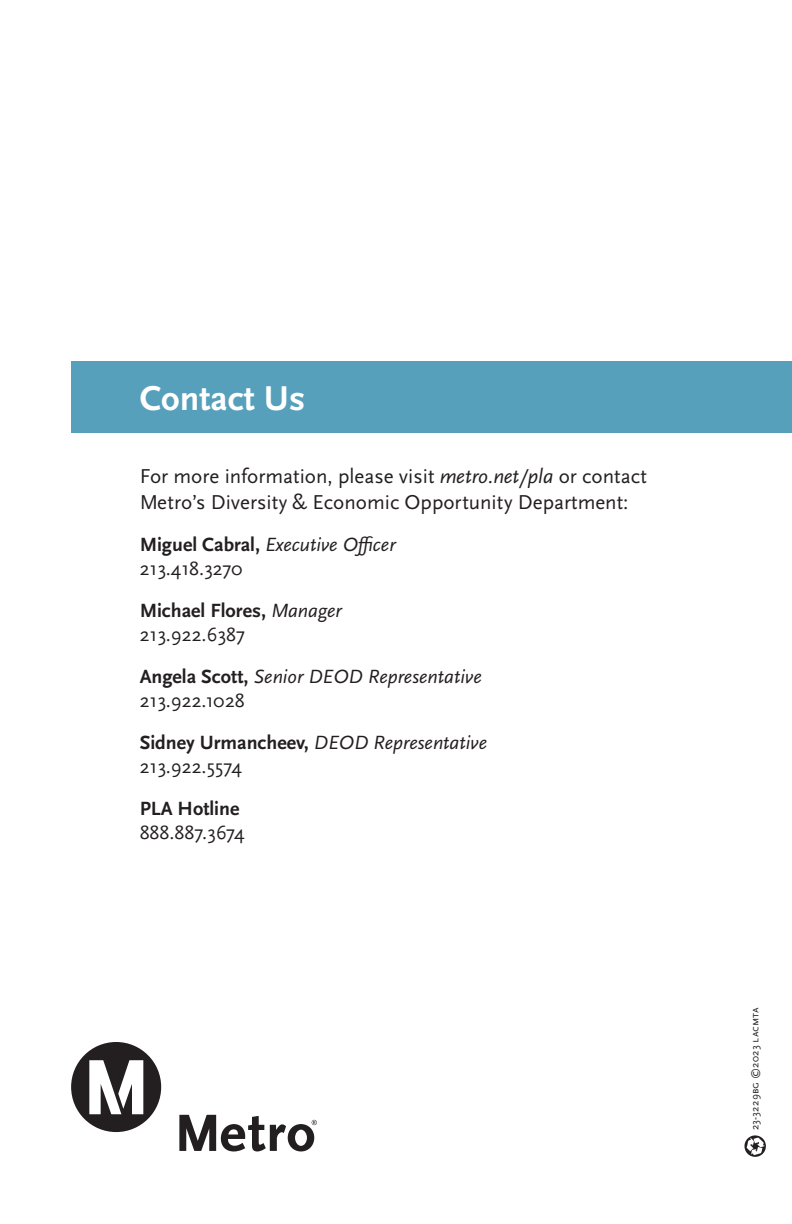
<style>
.page{position:relative;width:792px;height:1224px;background:#fff}
.page>*{position:absolute;margin:0;border:0;box-sizing:border-box;transform-origin:0 0}
.t1{font:700 36px "Scala Sans Pro";color:#fff}
.t2{font:21px/26px "Scala Sans Pro";color:#231f20}
.t3{font:italic 20px/24px "Scala Sans Pro";color:#231f20}
.t4{font:700 20px/24px "Scala Sans Pro";color:#231f20}
.t5{font:20px "Scala Sans Pro";color:#231f20}
.t6{font:11px "Scala Sans Pro";letter-spacing:.01em;color:#231f20}
.s1{font-style:italic}
.s2{font-weight:700;font-style:normal}
.s3{font-style:normal}
.s4{font-weight:400;font-style:italic}
.s5{font-weight:400}
</style>
<div class="page">
<div style="left:71px;top:361px;width:721px;height:72px;background:#57a0bc"></div>
<div style="left:71px;top:1042px;width:90px;height:90px;background:#231f20;border-radius:50%"></div>
<svg style="left:89px;top:1060px;width:54px;height:54px"></svg>
<svg style="left:179px;top:1115px;width:138px;height:36px"></svg>
<svg style="left:744px;top:1135px;width:22px;height:22px"></svg>
<h1 class="t1" style="left:140px;top:378px;width:167px">Contact Us</h1>
<p class="t2" style="left:140px;top:464px;width:509px">For more information, please visit <span class="s1">metro.net/pla</span> or contact<br>Metro’s Diversity &amp; Economic Opportunity Department:</p>
<p class="t3" style="left:140px;top:533px;width:257px"><span class="s2">Miguel Cabral,</span> Executive Officer<br><span class="s3">213.418.3270</span></p>
<p class="t4" style="left:140px;top:599px;width:204px">Michael Flores, <span class="s4">Manager<br></span><span class="s5">213.922.6387</span></p>
<p class="t3" style="left:140px;top:665px;width:344px"><span class="s2">Angela Scott,</span> Senior DEOD Representative<br><span class="s3">213.922.1028</span></p>
<p class="t3" style="left:140px;top:731px;width:349px"><span class="s2">Sidney Urmancheev,</span> DEOD Representative<br><span class="s3">213.922.5574</span></p>
<p class="t4" style="left:140px;top:797px;width:101px">PLA Hotline</p>
<p class="t5" style="left:140px;top:822px;width:106px">888.887.3674</p>
<p class="t6" style="left:749px;top:1130px;width:125px;rotate:-90deg">23-3229bg ©2023 lacmta</p>
</div>
